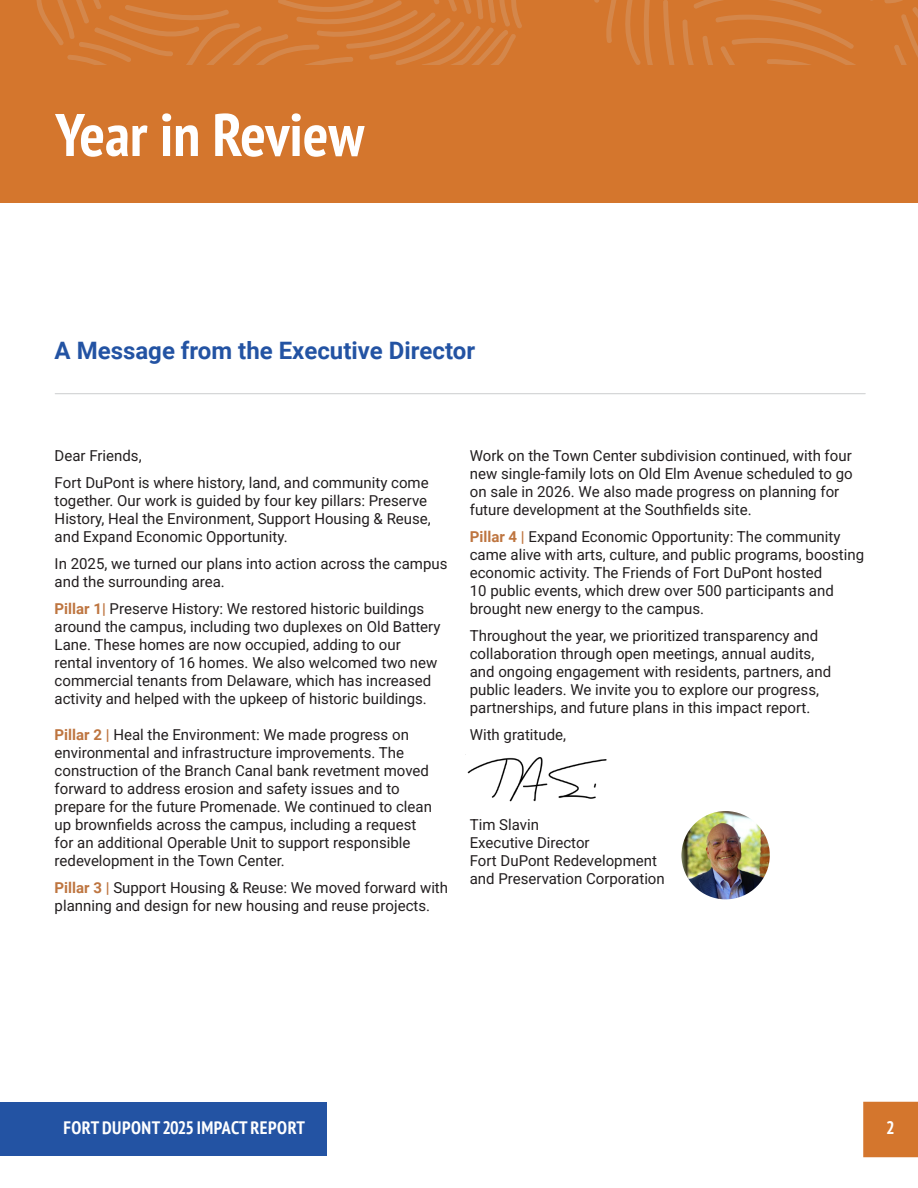
<style>
.page{position:relative;width:918px;height:1188px;background:#fff}
.page>*{position:absolute;margin:0;border:0;box-sizing:border-box;transform-origin:0 0}
.t1{font:700 condensed 60px "PT Sans";color:#fff}
.t2{font:700 24px "Roboto";color:#2353a3}
.t3{font:700 condensed 18px "PT Sans";letter-spacing:.03em;color:#fff}
.t4{font:15px/18px "Roboto";color:#231f20}
.s1{font-weight:700;color:#be7540}
</style>
<div class="page">
<div style="left:0;top:0;width:918px;height:202px;background:#d4762d"></div>
<svg style="left:36px;top:0;width:486px;height:65px"></svg>
<svg style="left:594px;top:0;width:324px;height:65px"></svg>
<div style="left:0;top:1102px;width:327px;height:54px;background:#2353a3"></div>
<div style="left:863px;top:1102px;width:55px;height:55px;background:#d4762d"></div>
<hr style="left:55px;top:393px;width:810px;height:1px;background:#d1d2d4">
<img style="left:465px;top:754px;width:142px;height:48px">
<img style="left:681px;top:811px;width:89px;height:88px;border-radius:44px">
<p class="t1" style="left:55px;top:95px;width:311px">Year in Review</p>
<p class="t2" style="left:55px;top:333px;width:422px">A Message from the Executive Director</p>
<p class="t4" style="left:55px;top:446px;width:88px">Dear Friends,</p>
<p class="t4" style="left:55px;top:473px;width:378px">Fort DuPont is where history, land, and community come together. Our work is guided by four key pillars: Preserve History, Heal the Environment, Support Housing &amp; Reuse, and Expand Economic Opportunity.</p>
<p class="t4" style="left:55px;top:554px;width:394px">In 2025, we turned our plans into action across the campus and the surrounding area.</p>
<p class="t4" style="left:55px;top:599px;width:387px"><span class="s1">Pillar 1|</span> Preserve History: We restored historic buildings around the campus, including two duplexes on Old Battery Lane. These homes are now occupied, adding to our rental inventory of 16 homes. We also welcomed two new commercial tenants from Delaware, which has increased activity and helped with the upkeep of historic buildings.</p>
<p class="t4" style="left:55px;top:725px;width:379px"><span class="s1">Pillar 2 |</span> Heal the Environment: We made progress on environmental and infrastructure improvements. The construction of the Branch Canal bank revetment moved forward to address erosion and safety issues and to prepare for the future Promenade. We continued to clean up brownfields across the campus, including a request for an additional Operable Unit to support responsible redevelopment in the Town Center.</p>
<p class="t4" style="left:55px;top:878px;width:395px"><span class="s1">Pillar 3 |</span> Support Housing &amp; Reuse: We moved forward with planning and design for new housing and reuse projects.</p>
<p class="t4" style="left:470px;top:446px;width:385px">Work on the Town Center subdivision continued, with four new single-family lots on Old Elm Avenue scheduled to go on sale in 2026. We also made progress on planning for future development at the Southfields site.</p>
<p class="t4" style="left:470px;top:527px;width:396px"><span class="s1">Pillar 4 |</span> Expand Economic Opportunity: The community came alive with arts, culture, and public programs, boosting economic activity. The Friends of Fort DuPont hosted<br>10 public events, which drew over 500 participants and brought new energy to the campus.</p>
<p class="t4" style="left:470px;top:626px;width:363px">Throughout the year, we prioritized transparency and collaboration through open meetings, annual audits, and ongoing engagement with residents, partners, and public leaders. We invite you to explore our progress, partnerships, and future plans in this impact report.</p>
<p class="t4" style="left:470px;top:725px;width:98px">With gratitude,</p>
<p class="t4" style="left:470px;top:815px;width:71px">Tim Slavin</p>
<p class="t4" style="left:470px;top:833px;width:121px">Executive Director</p>
<p class="t4" style="left:470px;top:851px;width:197px">Fort DuPont Redevelopment and Preservation Corporation</p>
<p class="t3" style="left:63px;top:1115px;width:243px">FORT DUPONT 2025 IMPACT REPORT</p>
<p class="t3" style="left:886px;top:1116px;width:10px">2</p>
</div>
